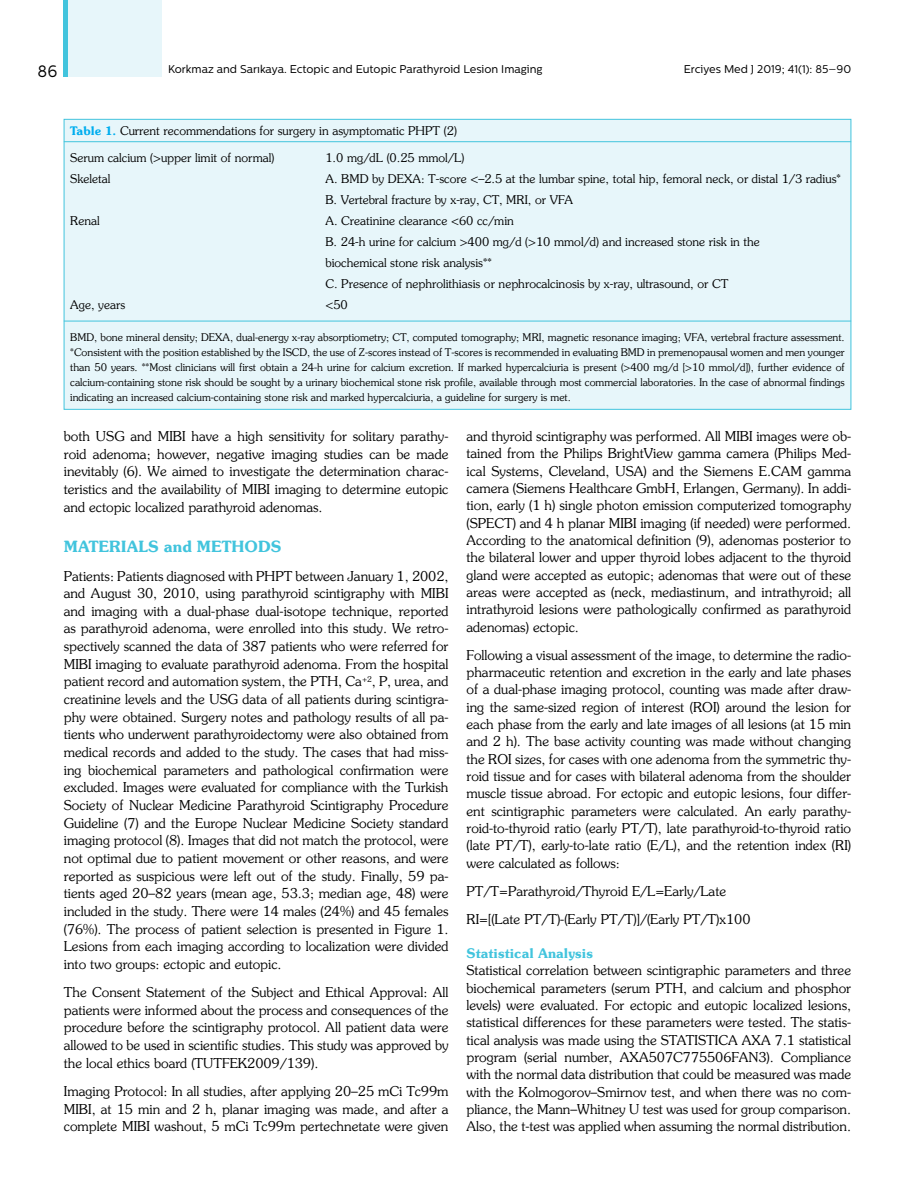
<style>
.page{position:relative;width:915px;height:1191px;background:#fff}
.page>*{position:absolute;margin:0;border:0;box-sizing:border-box;transform-origin:0 0}
.t1{font:16.5px "Centrale Sans";color:#000}
.t2{font:700 15.75px "Souvenir";color:#42c4dd}
.t3{font:13.5px/17.7px "Souvenir";color:#000;text-align:justify}
.t4{font:700 13.5px "Souvenir";color:#42c4dd}
.t5{font:12px/21px "Souvenir";color:#000}
.t6{font:11.25px "Centrale Sans";color:#000}
.t7{font:10.5px/15px "Souvenir";color:#000;text-align:justify}
.s1{font-weight:700;color:#00aeef}
</style>
<div class="page">
<div style="left:64px;top:0;width:98px;height:77px;background:#e7f6fa"></div>
<hr style="left:64px;top:0;width:4px;height:77px;background:#42c4dd">
<div style="left:64px;top:119px;width:786px;height:290px;background:#e7f6fa;border:1px solid #42c4dd"></div>
<hr style="left:64px;top:141px;width:786px;height:1px;background:#42c4dd">
<hr style="left:64px;top:321px;width:786px;height:1px;background:#42c4dd">
<p class="t1" style="left:37px;top:61px;width:21px">86</p>
<p class="t6" style="left:168px;top:62px;width:376px">Korkmaz and Sarıkaya. Ectopic and Eutopic Parathyroid Lesion Imaging</p>
<p class="t6" style="left:683px;top:62px;width:169px">Erciyes Med J 2019; 41(1): 85–90</p>
<p class="t5" style="left:70px;top:120px;width:388px"><span class="s1">Table 1.</span> Current recommendations for surgery in asymptomatic PHPT (2)</p>
<p class="t5" style="left:70px;top:147px;width:205px">Serum calcium (&gt;upper limit of normal)</p>
<p class="t5" style="left:325px;top:147px;width:140px">1.0 mg/dL (0.25 mmol/L)</p>
<p class="t5" style="left:70px;top:168px;width:42px">Skeletal</p>
<p class="t5" style="left:325px;top:168px;width:516px">A. BMD by DEXA: T-score &lt;–2.5 at the lumbar spine, total hip, femoral neck, or distal 1/3 radius*<br>B. Vertebral fracture by x-ray, CT, MRI, or VFA</p>
<p class="t5" style="left:70px;top:210px;width:31px">Renal</p>
<p class="t5" style="left:325px;top:210px;width:436px">A. Creatinine clearance &lt;60 cc/min<br>B. 24-h urine for calcium &gt;400 mg/d (&gt;10 mmol/d) and increased stone risk in the biochemical stone risk analysis**<br>C. Presence of nephrolithiasis or nephrocalcinosis by x-ray, ultrasound, or CT</p>
<p class="t5" style="left:70px;top:294px;width:56px">Age, years</p>
<p class="t5" style="left:325px;top:294px;width:24px">&lt;50</p>
<p class="t7" style="left:70px;top:330px;width:775px">BMD, bone mineral density; DEXA, dual-energy x-ray absorptiometry; CT, computed tomography; MRI, magnetic resonance imaging; VFA, vertebral fracture assessment. *Consistent with the position established by the ISCD, the use of Z-scores instead of T-scores is recommended in evaluating BMD in premenopausal women and men younger than 50 years. **Most clinicians will first obtain a 24-h urine for calcium excretion. If marked hypercalciuria is present (&gt;400 mg/d [&gt;10 mmol/d]), further evidence of calcium-containing stone risk should be sought by a urinary biochemical stone risk profile, available through most commercial laboratories. In the case of abnormal findings indicating an increased calcium-containing stone risk and marked hypercalciuria, a guideline for surgery is met.</p>
<p class="t3" style="left:64px;top:427px;width:386px">both USG and MIBI have a high sensitivity for solitary parathy&shy;roid adenoma; however, negative imaging studies can be made inevitably (6). We aimed to investigate the determination charac&shy;teristics and the availability of MIBI imaging to determine eutopic and ectopic localized parathyroid adenomas.</p>
<p class="t2" style="left:64px;top:537px;width:219px">MATERIALS and METHODS</p>
<p class="t3" style="left:64px;top:567px;width:386px">Patients: Patients diagnosed with PHPT between January 1, 2002, and August 30, 2010, using parathyroid scintigraphy with MIBI and imaging with a dual-phase dual-isotope technique, reported as parathyroid adenoma, were enrolled into this study. We retro&shy;spectively scanned the data of 387 patients who were referred for MIBI imaging to evaluate parathyroid adenoma. From the hospital patient record and automation system, the PTH, Ca<sup>+2</sup>, P, urea, and creatinine levels and the USG data of all patients during scintigra&shy;phy were obtained. Surgery notes and pathology results of all pa&shy;tients who underwent parathyroidectomy were also obtained from medical records and added to the study. The cases that had miss&shy;ing biochemical parameters and pathological confirmation were excluded. Images were evaluated for compliance with the Turkish Society of Nuclear Medicine Parathyroid Scintigraphy Procedure Guideline (7) and the Europe Nuclear Medicine Society standard imaging protocol (8). Images that did not match the protocol, were not optimal due to patient movement or other reasons, and were reported as suspicious were left out of the study. Finally, 59 pa&shy;tients aged 20–82 years (mean age, 53.3; median age, 48) were included in the study. There were 14 males (24%) and 45 females (76%). The process of patient selection is presented in Figure 1.<br>Lesions from each imaging according to localization were divided into two groups: ectopic and eutopic.</p>
<p class="t3" style="left:64px;top:983px;width:386px">The Consent Statement of the Subject and Ethical Approval: All patients were informed about the process and consequences of the procedure before the scintigraphy protocol. All patient data were allowed to be used in scientific studies. This study was approved by the local ethics board (TUTFEK2009/139).</p>
<p class="t3" style="left:64px;top:1082px;width:386px">Imaging Protocol: In all studies, after applying 20–25 mCi Tc99m MIBI, at 15 min and 2 h, planar imaging was made, and after a complete MIBI washout, 5 mCi Tc99m pertechnetate were given</p>
<p class="t3" style="left:466px;top:427px;width:386px">and thyroid scintigraphy was performed. All MIBI images were ob&shy;tained from the Philips BrightView gamma camera (Philips Med&shy;ical Systems, Cleveland, USA) and the Siemens E.CAM gamma camera (Siemens Healthcare GmbH, Erlangen, Germany). In addi&shy;tion, early (1 h) single photon emission computerized tomography (SPECT) and 4 h planar MIBI imaging (if needed) were performed.<br>According to the anatomical definition (9), adenomas posterior to the bilateral lower and upper thyroid lobes adjacent to the thyroid gland were accepted as eutopic; adenomas that were out of these areas were accepted as (neck, mediastinum, and intrathyroid; all intrathyroid lesions were pathologically confirmed as parathyroid adenomas) ectopic.</p>
<p class="t3" style="left:466px;top:646px;width:386px">Following a visual assessment of the image, to determine the radio&shy;pharmaceutic retention and excretion in the early and late phases of a dual-phase imaging protocol, counting was made after draw&shy;ing the same-sized region of interest (ROI) around the lesion for each phase from the early and late images of all lesions (at 15 min and 2 h). The base activity counting was made without changing the ROI sizes, for cases with one adenoma from the symmetric thy&shy;roid tissue and for cases with bilateral adenoma from the shoulder muscle tissue abroad. For ectopic and eutopic lesions, four differ&shy;ent scintigraphic parameters were calculated. An early parathy&shy;roid-to-thyroid ratio (early PT/T), late parathyroid-to-thyroid ratio (late PT/T), early-to-late ratio (E/L), and the retention index (RI) were calculated as follows:</p>
<p class="t3" style="left:466px;top:877px;width:285px;line-height:27.9px">PT/T=Parathyroid/Thyroid E/L=Early/Late<br>RI=[(Late PT/T)-(Early PT/T)]/(Early PT/T)x100</p>
<p class="t4" style="left:466px;top:944px;width:128px">Statistical Analysis</p>
<p class="t3" style="left:466px;top:961px;width:386px">Statistical correlation between scintigraphic parameters and three biochemical parameters (serum PTH, and calcium and phosphor levels) were evaluated. For ectopic and eutopic localized lesions, statistical differences for these parameters were tested. The statis&shy;tical analysis was made using the STATISTICA AXA 7.1 statistical program (serial number, AXA507C775506FAN3). Compliance with the normal data distribution that could be measured was made with the Kolmogorov–Smirnov test, and when there was no com&shy;pliance, the Mann–Whitney U test was used for group comparison.<br>Also, the t-test was applied when assuming the normal distribution.</p>
</div>
